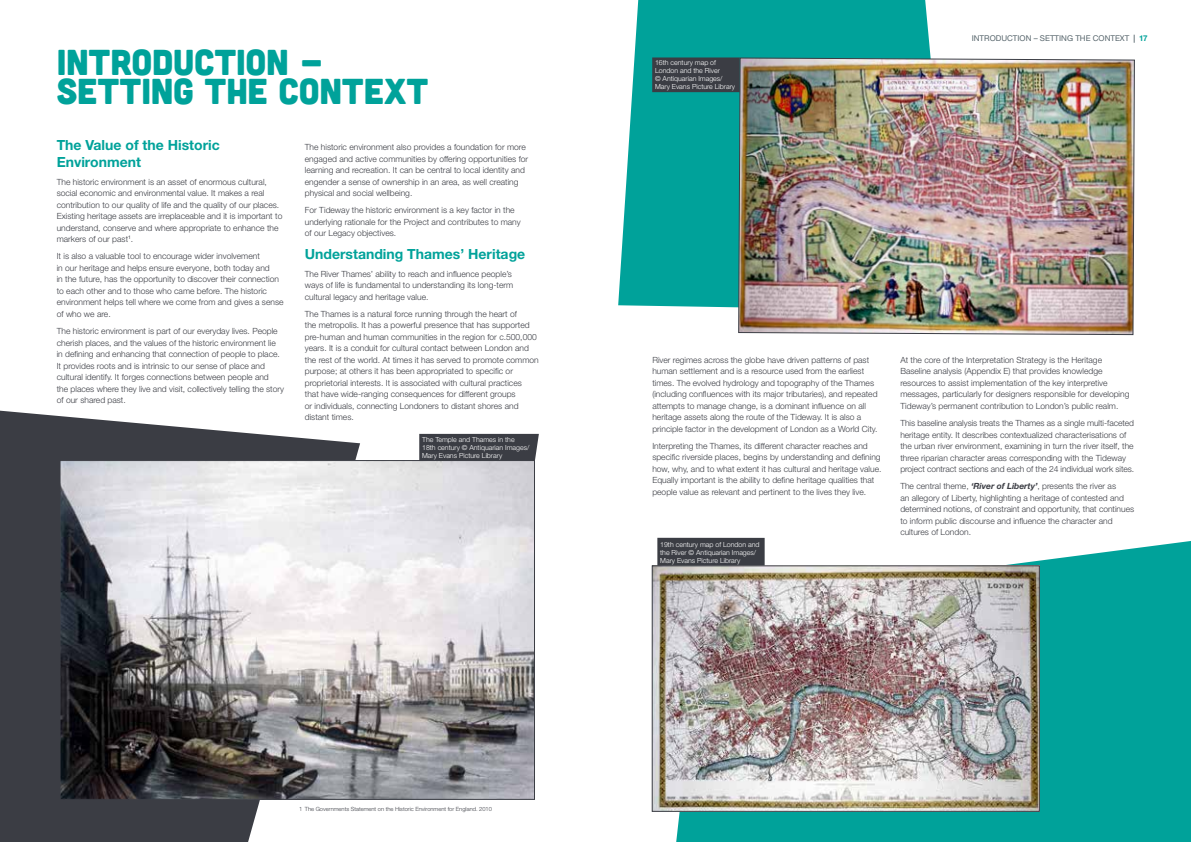
<style>
.page{position:relative;width:1191px;height:842px;background:#fff}
.page>*{position:absolute;margin:0;border:0;box-sizing:border-box;transform-origin:0 0}
.t1{font:36px/28.8px "Cubano";letter-spacing:.005em;color:#00a29a}
.t2{font:700 14px/17.2px "Helvetica Neue LT Std";color:#00a29a}
.t3{font:300 8.5px/11.5px "Helvetica Neue LT Std";color:#3b3d44}
.t4{font:8px "Helvetica Neue LT Std";color:#58666d}
.t5{font:300 7px/8px "Helvetica Neue LT Std";color:#fff}
.t6{font:300 5.8px "Helvetica Neue LT Std";color:#3b3d44}
.s1{font-weight:700}
.s2{font-weight:700;color:#00a29a}
.s3{font-weight:700;font-style:italic}
</style>
<div class="page">
<svg style="left:676px;top:541px;width:515px;height:301px;background:#20ada6"></svg>
<svg style="left:618px;top:0;width:313px;height:308px;background:#14a9a1"></svg>
<svg style="left:0;top:411px;width:360px;height:431px;fill:#3b3d44"></svg>
<img style="left:62px;top:462px;width:471px;height:336px">
<div style="left:60px;top:460px;width:475px;height:340px;border:1px solid #3b3d44"></div>
<div style="left:419px;top:434px;width:120px;height:26px;background:#3b3d44"></div>
<img style="left:737px;top:57px;width:398px;height:279px">
<div style="left:652px;top:57px;width:87px;height:35px;background:#3b3d44"></div>
<img style="left:653px;top:567px;width:384px;height:243px">
<div style="left:651px;top:565px;width:388px;height:247px;border:1px solid #3b3d44"></div>
<div style="left:657px;top:538px;width:107px;height:28px;background:#3b3d44"></div>
<h1 class="t1" style="left:57px;top:47px;width:373px">INTRODUCTION –<br>SETTING THE CONTEXT</h1>
<h2 class="t2" style="left:57px;top:136px;width:165px">The Value of the Historic<br>Environment</h2>
<p class="t3" style="left:57px;top:176px;width:227px">The historic environment is an asset of enormous cultural, social economic and environmental value. It makes a real contribution to our quality of life and the quality of our places.<br>Existing heritage assets are irreplaceable and it is important to understand, conserve and where appropriate to enhance the markers of our past<sup>1</sup>.</p>
<p class="t3" style="left:57px;top:250px;width:228px">It is also a valuable tool to encourage wider involvement<br>in our heritage and helps ensure everyone, both today and<br>in the future, has the opportunity to discover their connection to each other and to those who came before. The historic environment helps tell where we come from and gives a sense of who we are.</p>
<p class="t3" style="left:57px;top:325px;width:229px">The historic environment is part of our everyday lives. People cherish places, and the values of the historic environment lie<br>in defining and enhancing that connection of people to place.<br>It provides roots and is intrinsic to our sense of place and cultural identify. It forges connections between people and<br>the places where they live and visit, collectively telling the story of our shared past.</p>
<p class="t3" style="left:305px;top:141px;width:225px">The historic environment also provides a foundation for more engaged and active communities by offering opportunities for learning and recreation. It can be central to local identity and engender a sense of ownership in an area, as well creating physical and social wellbeing.</p>
<p class="t3" style="left:305px;top:204px;width:217px">For Tideway the historic environment is a key factor in the underlying rationale for the Project and contributes to many of our Legacy objectives.</p>
<h2 class="t2" style="left:305px;top:245px;width:222px">Understanding Thames’ Heritage</h2>
<p class="t3" style="left:305px;top:268px;width:210px">The River Thames’ ability to reach and influence people’s ways of life is fundamental to understanding its long-term cultural legacy and heritage value.</p>
<p class="t3" style="left:305px;top:308px;width:235px">The Thames is a natural force running through the heart of<br>the metropolis. It has a powerful presence that has supported pre-human and human communities in the region for c.500,000 years. It is a conduit for cultural contact between London and the rest of the world. At times it has served to promote common purpose; at others it has been appropriated to specific or proprietorial interests. It is associated with cultural practices<br>that have wide-ranging consequences for different groups<br>or individuals, connecting Londoners to distant shores and distant times.</p>
<p class="t5" style="left:422px;top:435px;width:109px">The Temple and Thames in the<br>18th century © Antiquarian Images/<br>Mary Evans Picture Library</p>
<p class="t6" style="left:299px;top:806px;width:194px">1 The Governments Statement on the Historic Environment for England. 2010</p>
<p class="t5" style="left:655px;top:59px;width:82px">16th century map of<br>London and the River<br>© Antiquarian Images/<br>Mary Evans Picture Library</p>
<p class="t4" style="left:971px;top:33px;width:110px">I NTRODUCTION – SETTING THE</p>
<p class="t4" style="left:1092px;top:33px;width:56px">CONTEXT <span class="s1">|</span> <span class="s2">17</span></p>
<p class="t3" style="left:652px;top:354px;width:227px">River regimes across the globe have driven patterns of past human settlement and is a resource used from the earliest times. The evolved hydrology and topography of the Thames (including confluences with its major tributaries), and repeated attempts to manage change, is a dominant influence on all heritage assets along the route of the Tideway. It is also a principle factor in the development of London as a World City.</p>
<p class="t3" style="left:652px;top:440px;width:231px">Interpreting the Thames, its different character reaches and specific riverside places, begins by understanding and defining how, why, and to what extent it has cultural and heritage value.<br>Equally important is the ability to define heritage qualities that people value as relevant and pertinent to the lives they live.</p>
<p class="t5" style="left:660px;top:540px;width:101px">19th century map of London and the River © Antiquarian Images/<br>Mary Evans Picture Library</p>
<p class="t3" style="left:900px;top:354px;width:231px">At the core of the Interpretation Strategy is the Heritage Baseline analysis (Appendix E) that provides knowledge resources to assist implementation of the key interpretive messages, particularly for designers responsible for developing Tideway’s permanent contribution to London’s public realm.</p>
<p class="t3" style="left:900px;top:417px;width:235px">This baseline analysis treats the Thames as a single multi-faceted heritage entity. It describes contextualized characterisations of the urban river environment, examining in turn the river itself, the three riparian character areas corresponding with the Tideway project contract sections and each of the 24 individual work sites.</p>
<p class="t3" style="left:900px;top:480px;width:235px">The central theme, <span class="s3">‘River of Liberty’</span>, presents the river as<br>an allegory of Liberty, highlighting a heritage of contested and determined notions, of constraint and opportunity, that continues to inform public discourse and influence the character and cultures of London.</p>
</div>
